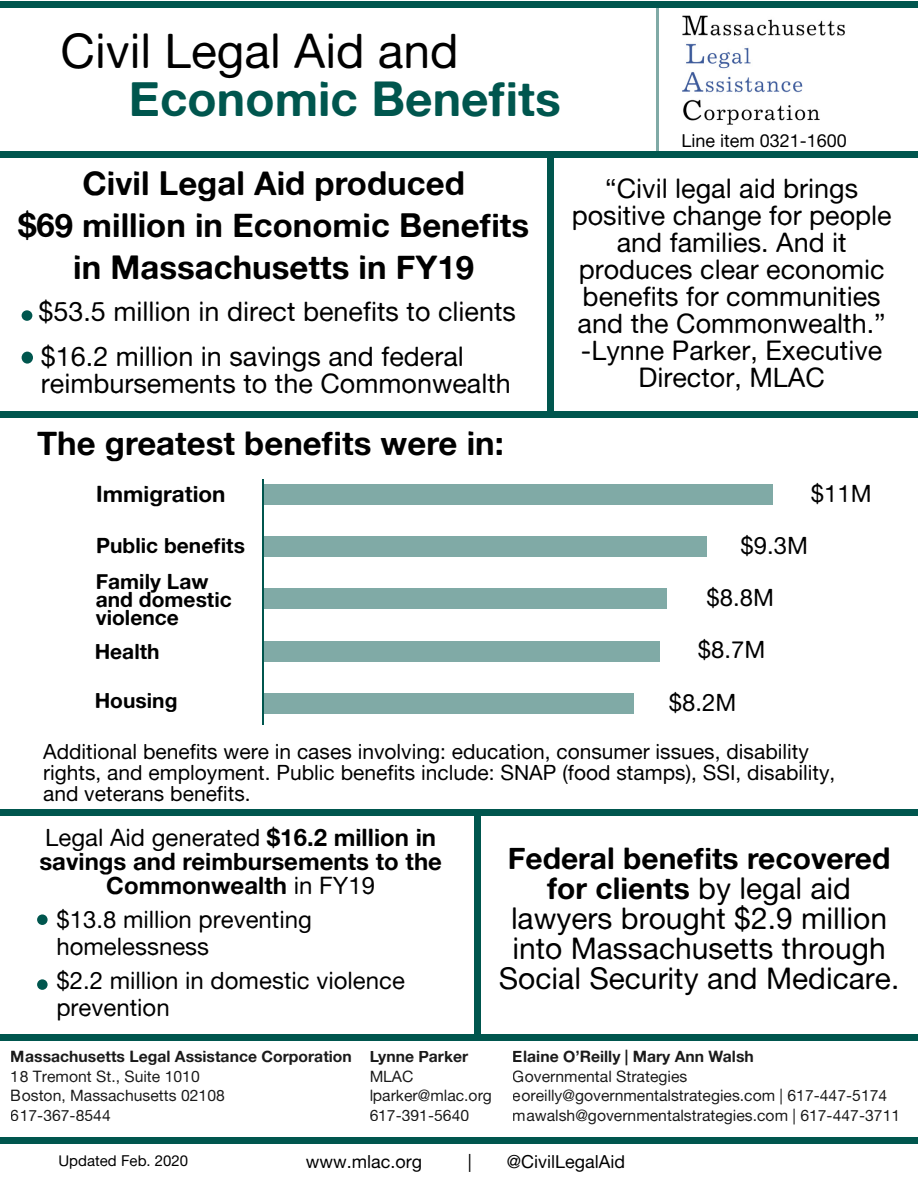
<style>
.page{position:relative;width:918px;height:1188px;background:#fff}
.page>*{position:absolute;margin:0;border:0;box-sizing:border-box;transform-origin:0 0}
.t1{font:48px "Alte Haas Grotesk";color:#000}
.t2{font:48px "Alte Haas Grotesk Bold";color:#00564e}
.t3{font:33px/42px "Alte Haas Grotesk Bold";color:#000;text-align:center}
.t4{font:30px/30px "Alte Haas Grotesk";color:#000;text-align:center}
.t5{font:30px/30px "Alte Haas Grotesk Bold";color:#000;text-align:center}
.t6{font:27px/27px "Alte Haas Grotesk";color:#000;text-align:center}
.t7{font:24px/27px "Alte Haas Grotesk";color:#000}
.t8{font:24px/24px "Alte Haas Grotesk Bold";color:#000;text-align:center}
.t9{font:22.5px "Alte Haas Grotesk Bold";color:#000}
.t10{font:21px/21px "Alte Haas Grotesk";color:#000}
.t11{font:21px/36px "Alte Haas Grotesk Bold";color:#000}
.t12{font:18px "Alte Haas Grotesk";color:#000}
.t13{font:15.75px/19.5px "Alte Haas Grotesk";color:#000}
.t14{font:15.75px "Alte Haas Grotesk Bold";color:#000}
.t15{font:15px "Alte Haas Grotesk";color:#000}
.s1{font-family:"Alte Haas Grotesk Bold"}
.s2{font-family:"Alte Haas Grotesk"}
</style>
<div class="page">
<img style="left:682px;top:15px;width:163px;height:110px">
<div style="left:0;top:1px;width:918px;height:7px;background:#00564e"></div>
<div style="left:547px;top:152px;width:7px;height:266px;background:#00564e"></div>
<div style="left:0;top:152px;width:918px;height:6px;background:#00564e"></div>
<div style="left:22px;top:310px;width:10px;height:11px;background:#00564e;border-radius:50%"></div>
<div style="left:22px;top:352px;width:11px;height:12px;background:#00564e;border-radius:50%"></div>
<div style="left:0;top:412px;width:918px;height:6px;background:#00564e"></div>
<div style="left:0;top:1034px;width:918px;height:7px;background:#00564e"></div>
<div style="left:263px;top:484px;width:510px;height:21px;background:#80aaa6"></div>
<div style="left:263px;top:536px;width:443px;height:21px;background:#80aaa6"></div>
<div style="left:264px;top:693px;width:370px;height:21px;background:#80aaa6"></div>
<div style="left:264px;top:589px;width:403px;height:20px;background:#80aaa6"></div>
<div style="left:264px;top:641px;width:396px;height:20px;background:#80aaa6"></div>
<hr style="left:263px;top:480px;width:1px;height:245px;background:#00564e">
<div style="left:0;top:1137px;width:918px;height:7px;background:#00564e"></div>
<div style="left:0;top:809px;width:918px;height:7px;background:#00564e"></div>
<div style="left:474px;top:809px;width:7px;height:232px;background:#00564e"></div>
<div style="left:37px;top:979px;width:11px;height:11px;background:#00564e;border-radius:50%"></div>
<hr style="left:656px;top:8px;width:2px;height:144px;background:#00564e">
<div style="left:37px;top:914px;width:11px;height:11px;background:#00564e;border-radius:50%"></div>
<h1 class="t1" style="left:61px;top:22px;width:400px">Civil Legal Aid and</h1>
<h1 class="t2" style="left:129px;top:69px;width:433px">Economic Benefits</h1>
<p class="t12" style="left:682px;top:130px;width:167px">Line item 0321-1600</p>
<p class="t3" style="left:18px;top:162px;width:513px">Civil Legal Aid produced<br>$69 million in Economic Benefits in Massachusetts in FY19</p>
<p class="t6" style="left:572px;top:175px;width:322px">“Civil legal aid brings positive change for people and families. And it produces clear economic benefits for communities and the Commonwealth.” -Lynne Parker, Executive<br>Director, MLAC</p>
<p class="t6" style="left:38px;top:289px;width:479px;line-height:44.2px;text-align:left">$53.5 million in direct benefits to clients $16.2 million in savings and federal</p>
<p class="t6" style="left:41px;top:369px;width:472px">reimbursements to the Commonwealth</p>
<p class="t3" style="left:37px;top:422px;width:468px">The greatest benefits were in:</p>
<p class="t9" style="left:96px;top:480px;width:131px">Immigration</p>
<p class="t11" style="left:96px;top:527px;width:151px">Public benefits<br>Family Law</p>
<p class="t11" style="left:96px;top:590px;width:138px;line-height:18px">and domestic violence</p>
<p class="t11" style="left:95px;top:633px;width:66px">Health</p>
<p class="t11" style="left:95px;top:682px;width:84px">Housing</p>
<p class="t7" style="left:669px;top:688px;width:69px">$8.2M</p>
<p class="t7" style="left:811px;top:480px;width:62px">$11M</p>
<p class="t7" style="left:740px;top:532px;width:69px">$9.3M</p>
<p class="t7" style="left:706px;top:584px;width:69px">$8.8M</p>
<p class="t7" style="left:698px;top:636px;width:69px">$8.7M</p>
<p class="t10" style="left:43px;top:741px;width:794px">Additional benefits were in cases involving: education, consumer issues, disability rights, and employment. Public benefits include: SNAP (food stamps), SSI, disability, and veterans benefits.</p>
<p class="t7" style="left:45px;top:824px;width:393px">Legal Aid generated <span class="s1">$16.2 million in</span></p>
<p class="t8" style="left:39px;top:849px;width:404px">savings and reimbursements to the<br>Commonwealth <span class="s2">in FY19</span></p>
<p class="t7" style="left:56px;top:906px;width:257px">$13.8 million preventing homelessness</p>
<p class="t7" style="left:56px;top:967px;width:350px">$2.2 million in domestic violence prevention</p>
<p class="t5" style="left:508px;top:843px;width:384px">Federal benefits recovered for clients <span class="s2">by legal aid</span></p>
<p class="t4" style="left:499px;top:903px;width:402px">lawyers brought $2.9 million into Massachusetts through<br>Social Security and Medicare.</p>
<p class="t14" style="left:11px;top:1047px;width:342px">Massachusetts Legal Assistance Corporation</p>
<p class="t13" style="left:11px;top:1066px;width:215px">18 Tremont St., Suite 1010<br>Boston, Massachusetts 02108<br>617-367-8544</p>
<p class="t14" style="left:369px;top:1047px;width:100px">Lynne Parker</p>
<p class="t13" style="left:369px;top:1066px;width:124px">MLAC lparker@mlac.org<br>617-391-5640</p>
<p class="t14" style="left:513px;top:1047px;width:242px">Elaine O’Reilly | Mary Ann Walsh</p>
<p class="t13" style="left:513px;top:1066px;width:389px">Governmental Strategies eoreilly@governmentalstrategies.com | 617-447-5174 mawalsh@governmentalstrategies.com | 617-447-3711</p>
<p class="t15" style="left:58px;top:1151px;width:131px">Updated Feb. 2020</p>
<p class="t12" style="left:306px;top:1151px;width:118px">www.mlac.org</p>
<p class="t12" style="left:468px;top:1151px;width:5px">|</p>
<p class="t12" style="left:507px;top:1151px;width:120px">@CivilLegalAid</p>
</div>
